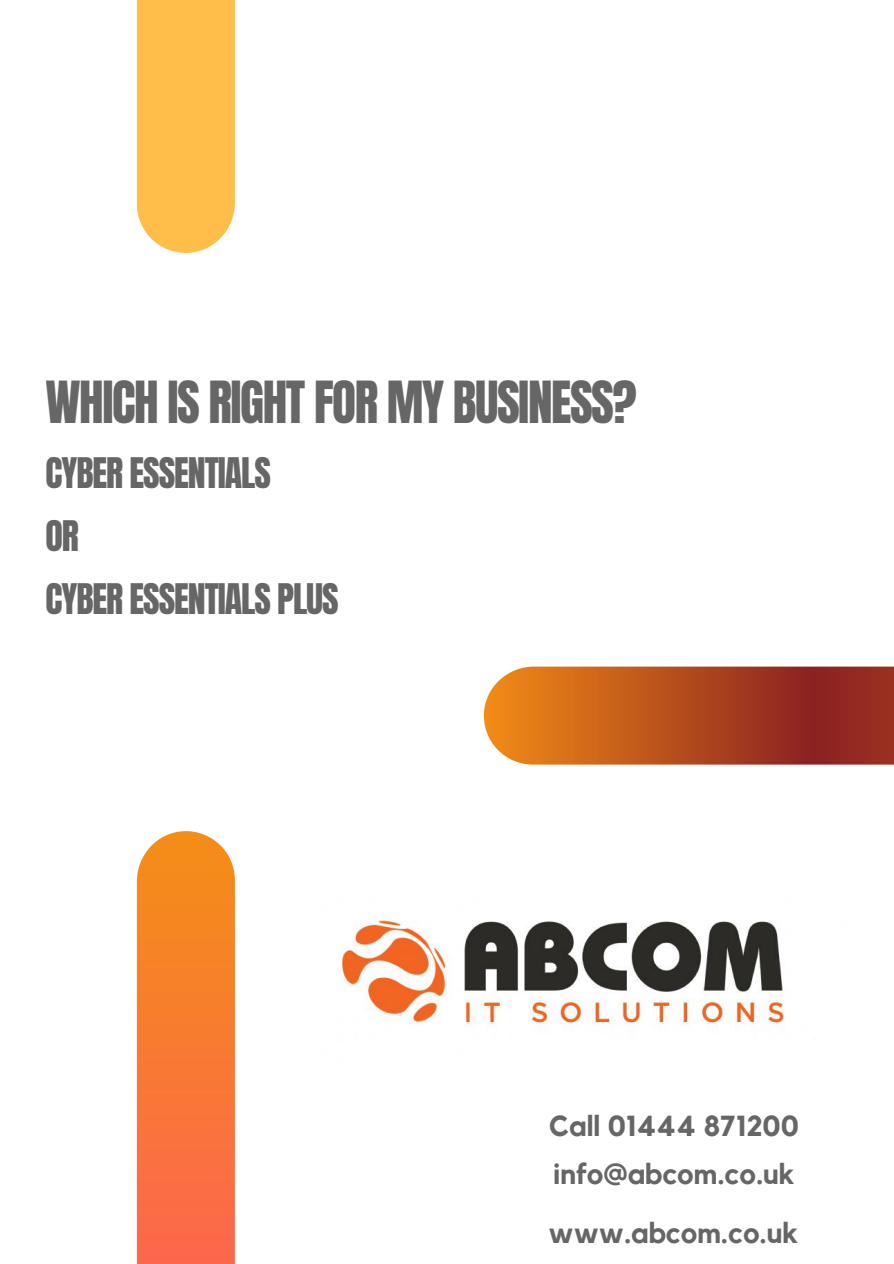
<style>
.page{position:relative;width:894px;height:1264px;background:#fff}
.page>*{position:absolute;margin:0;border:0;box-sizing:border-box;transform-origin:0 0}
.t1{font:49.35px "Anton";letter-spacing:-.03em;color:#666}
.t2{font:35.85px "Anton";letter-spacing:-.03em;color:#666}
.t3{font:700 28.8px "Kollektif";color:#666}
</style>
<div class="page">
<svg style="left:483px;top:666px;width:410px;height:98px;background:#b85427"></svg>
<div style="left:137px;top:0;width:98px;height:253px;background:#ffbd4a"></div>
<svg style="left:137px;top:831px;width:98px;height:432px;background:#f87d37"></svg>
<img style="left:341px;top:920px;width:444px;height:110px">
<p class="t1" style="left:46px;top:367px;width:592px">WHICH IS RIGHT FOR MY BUSINESS?</p>
<p class="t2" style="left:46px;top:447px;width:227px">CYBER ESSENTIALS</p>
<p class="t2" style="left:46px;top:510px;width:35px">OR</p>
<p class="t2" style="left:46px;top:573px;width:294px">CYBER ESSENTIALS PLUS</p>
<p class="t3" style="left:549px;top:1112px;width:251px">Call 01444 871200</p>
<p class="t3" style="left:553px;top:1161px;width:243px">info@abcom.co.uk</p>
<p class="t3" style="left:548px;top:1220px;width:251px">www.abcom.co.uk</p>
</div>
